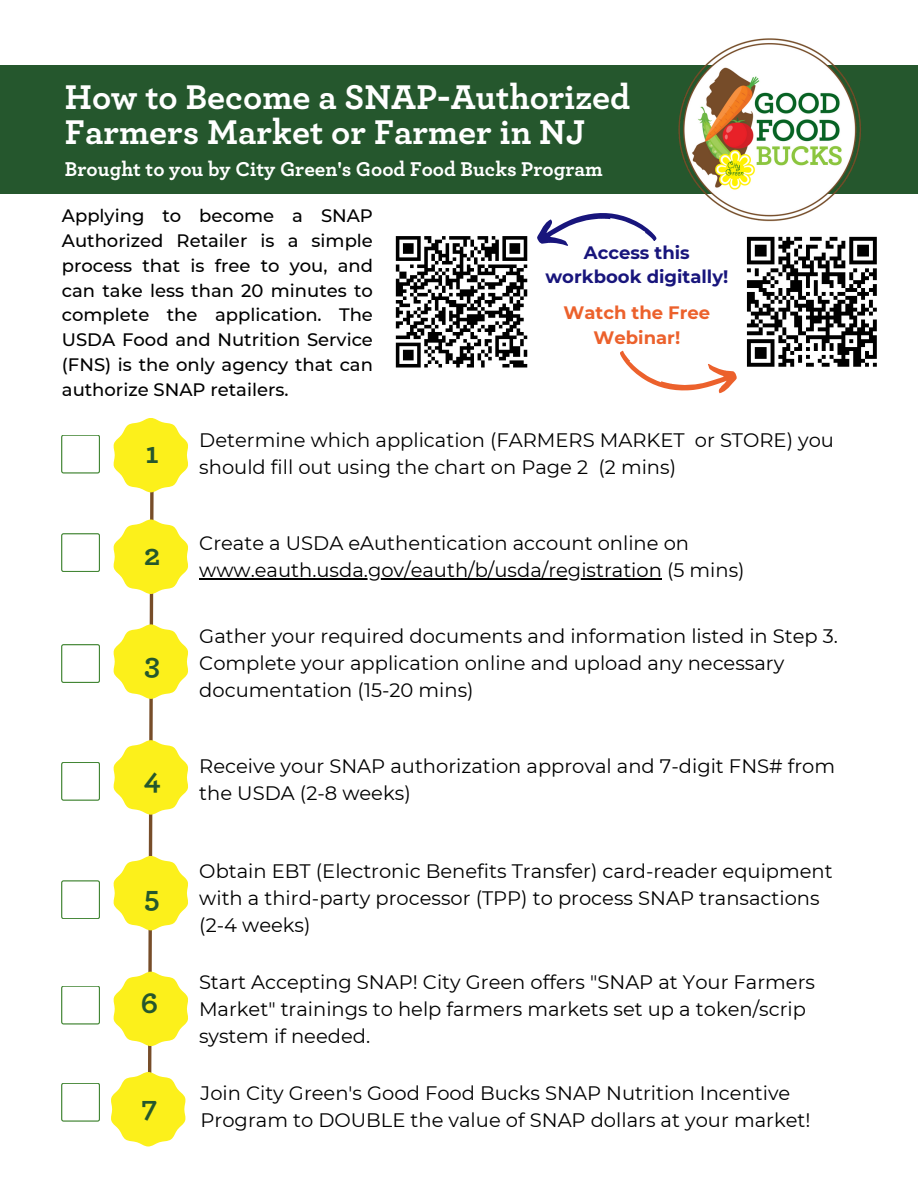
<style>
.page{position:relative;width:918px;height:1188px;background:#fff}
.page>*{position:absolute;margin:0;border:0;box-sizing:border-box;transform-origin:0 0}
.t1{font:700 36px/34.8px "Archer";color:#fff}
.t2{font:700 30.6px "Archer";color:#25572d}
.t3{font:700 21px "Archer";color:#fff}
.t4{font:19.5px/27px "Montserrat";color:#000}
.t5{font:500 18px/24.8px "Montserrat";color:#000;text-align:justify}
.t6{font:700 18px/24.8px "Montserrat";color:#18157c;text-align:center}
.t7{font:700 18px/24.8px "Montserrat";color:#ec612c;text-align:center}
</style>
<div class="page">
<div style="left:0;top:65px;width:918px;height:128px;background:#25572d"></div>
<svg style="left:111px;top:418px;width:77px;height:729px"></svg>
<svg style="left:61px;top:435px;width:39px;height:39px"></svg>
<svg style="left:61px;top:533px;width:39px;height:39px"></svg>
<svg style="left:61px;top:644px;width:39px;height:39px"></svg>
<svg style="left:61px;top:762px;width:39px;height:39px"></svg>
<svg style="left:61px;top:880px;width:39px;height:39px"></svg>
<svg style="left:61px;top:986px;width:39px;height:39px"></svg>
<svg style="left:61px;top:1083px;width:39px;height:39px"></svg>
<img style="left:667px;top:38px;width:200px;height:169px">
<hr style="left:199px;top:578px;width:463px;height:2px;background:#000">
<svg style="left:395px;top:207px;width:482px;height:187px"></svg>
<p class="t1" style="left:65px;top:81px;width:567px">How to Become a SNAP-Authorized<br>Farmers Market or Farmer in NJ</p>
<p class="t3" style="left:65px;top:160px;width:539px">Brought to you by City Green's Good Food Bucks Program</p>
<p class="t5" style="left:62px;top:203px;width:313px">Applying to become a SNAP Authorized Retailer is a simple process that is free to you, and can take less than 20 minutes to complete the application. The USDA Food and Nutrition Service (FNS) is the only agency that can authorize SNAP retailers.</p>
<h2 class="t6" style="left:545px;top:240px;width:184px">Access this workbook digitally!</h2>
<h2 class="t7" style="left:564px;top:300px;width:148px">Watch the Free<br>Webinar!</h2>
<h1 class="t2" style="left:145px;top:439px;width:15px">1</h1>
<h2 class="t2" style="left:144px;top:540px;width:18px">2</h2>
<p class="t2" style="left:144px;top:649px;width:17px">3</p>
<p class="t2" style="left:143px;top:765px;width:19px">4</p>
<p class="t2" style="left:144px;top:883px;width:17px">5</p>
<p class="t2" style="left:141px;top:989px;width:19px">6</p>
<p class="t2" style="left:141px;top:1093px;width:18px">7</p>
<p class="t4" style="left:199px;top:427px;width:636px">Determine which application (FARMERS MARKET or STORE) you should fill out using the chart on Page 2 (2 mins)</p>
<p class="t4" style="left:199px;top:530px;width:491px">Create a USDA eAuthentication account online on</p>
<p class="t4" style="left:199px;top:557px;width:547px">www.eauth.usda.gov/eauth/b/usda/registration (5 mins)</p>
<p class="t4" style="left:199px;top:623px;width:640px">Gather your required documents and information listed in Step 3.<br>Complete your application online and upload any necessary documentation (15-20 mins)</p>
<p class="t4" style="left:199px;top:753px;width:637px">Receive your SNAP authorization approval and 7-digit FNS# from the USDA (2-8 weeks)</p>
<p class="t4" style="left:199px;top:858px;width:635px">Obtain EBT (Electronic Benefits Transfer) card-reader equipment with a third-party processor (TPP) to process SNAP transactions (2-4 weeks)</p>
<h2 class="t4" style="left:199px;top:969px;width:618px">Start Accepting SNAP! City Green offers "SNAP at Your Farmers<br>Market" trainings to help farmers markets set up a token/scrip system if needed.</h2>
<h2 class="t4" style="left:201px;top:1079px;width:611px">Join City Green's Good Food Bucks SNAP Nutrition Incentive<br>Program to DOUBLE the value of SNAP dollars at your market!</h2>
</div>
